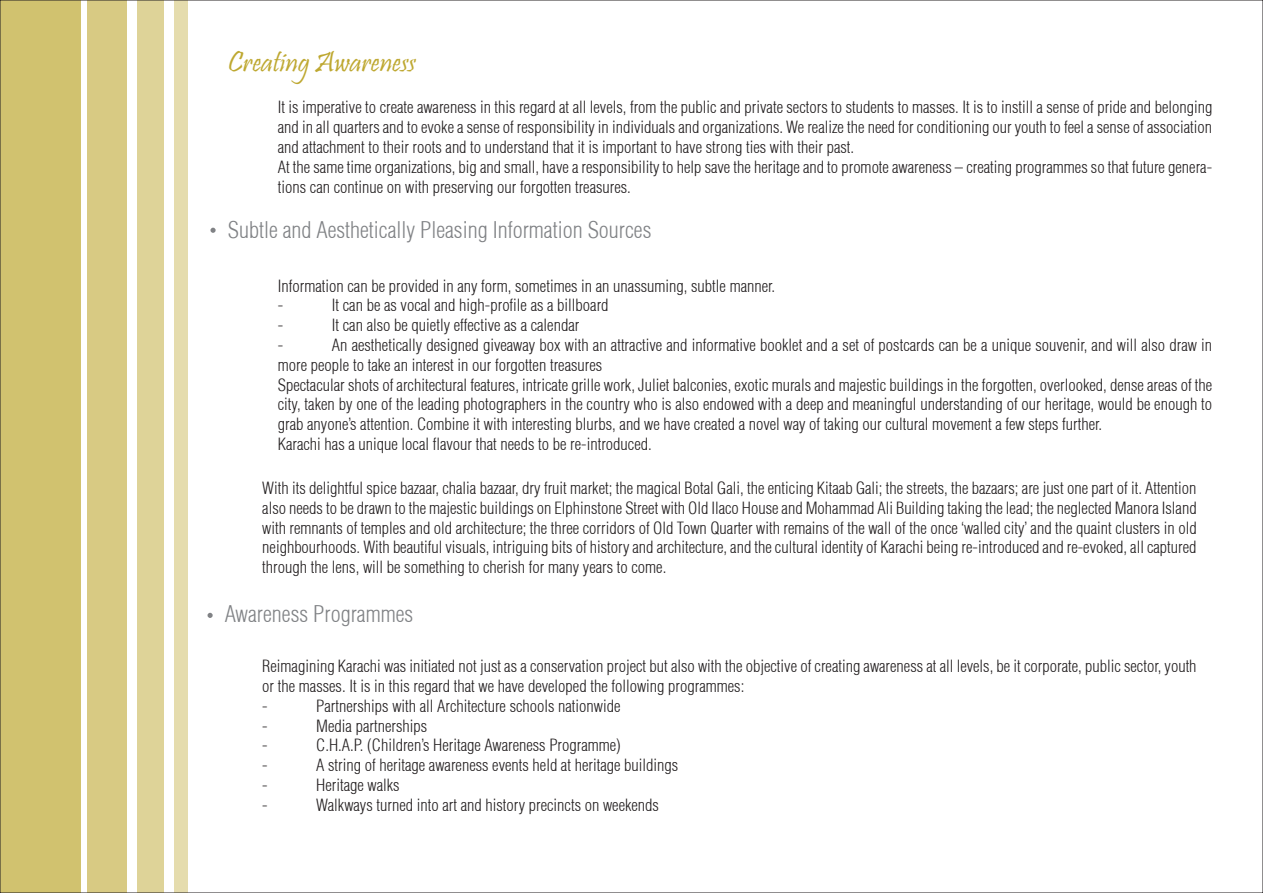
<style>
.page{position:relative;width:1263px;height:893px;background:#fff}
.page>*{position:absolute;margin:0;border:0;box-sizing:border-box;transform-origin:0 0}
.t1{font:30px "Pristina";color:#bea831}
.t2{font:300 condensed 22.5px "Helvetica";color:#808285}
.t3{font:300 condensed 16.5px/19.8px "Helvetica";color:#231f20}
</style>
<div class="page">
<div style="left:0;top:0;width:80px;height:893px;background:#d1c26f"></div>
<div style="left:87px;top:0;width:40px;height:893px;background:#d8ca83"></div>
<div style="left:138px;top:0;width:26px;height:893px;background:#ded398"></div>
<div style="left:175px;top:0;width:13px;height:893px;background:#e5dcad"></div>
<svg style="left:208px;top:613px;width:5px;height:5px"></svg>
<svg style="left:210px;top:228px;width:6px;height:5px"></svg>
<h1 class="t1" style="left:228px;top:45px;width:189px">Creating Awareness</h1>
<p class="t3" style="left:278px;top:97px;width:936px">It is imperative to create awareness in this regard at all levels, from the public and private sectors to students to masses. It is to instill a sense of pride and belonging and in all quarters and to evoke a sense of responsibility in individuals and organizations. We realize the need for conditioning our youth to feel a sense of association and attachment to their roots and to understand that it is important to have strong ties with their past.<br>At the same time organizations, big and small, have a responsibility to help save the heritage and to promote awareness – creating programmes so that future genera&shy;tions can continue on with preserving our forgotten treasures.</p>
<h2 class="t2" style="left:228px;top:216px;width:425px">Subtle and Aesthetically Pleasing Information Sources</h2>
<p class="t3" style="left:278px;top:276px;width:499px">Information can be provided in any form, sometimes in an unassuming, subtle manner. -</p>
<p class="t3" style="left:332px;top:295px;width:278px">It can be as vocal and high-profile as a billboard</p>
<p class="t3" style="left:278px;top:315px;width:7px">-</p>
<p class="t3" style="left:332px;top:315px;width:249px">It can also be quietly effective as a calendar</p>
<p class="t3" style="left:278px;top:335px;width:7px">-</p>
<p class="t3" style="left:278px;top:335px;width:936px;text-indent:54px">An aesthetically designed giveaway box with an attractive and informative booklet and a set of postcards can be a unique souvenir, and will also draw in more people to take an interest in our forgotten treasures<br>Spectacular shots of architectural features, intricate grille work, Juliet balconies, exotic murals and majestic buildings in the forgotten, overlooked, dense areas of the city, taken by one of the leading photographers in the country who is also endowed with a deep and meaningful understanding of our heritage, would be enough to grab anyone’s attention. Combine it with interesting blurbs, and we have created a novel way of taking our cultural movement a few steps further.<br>Karachi has a unique local flavour that needs to be re-introduced.</p>
<p class="t3" style="left:262px;top:478px;width:936px;text-align:justify">With its delightful spice bazaar, chalia bazaar, dry fruit market; the magical Botal Gali, the enticing Kitaab Gali; the streets, the bazaars; are just one part of it. Attention also needs to be drawn to the majestic buildings on Elphinstone Street with Old Ilaco House and Mohammad Ali Building taking the lead; the neglected Manora Island with remnants of temples and old architecture; the three corridors of Old Town Quarter with remains of the wall of the once ‘walled city’ and the quaint clusters in old neighbourhoods. With beautiful visuals, intriguing bits of history and architecture, and the cultural identity of Karachi being re-introduced and re-evoked, all captured through the lens, will be something to cherish for many years to come.</p>
<h2 class="t2" style="left:225px;top:600px;width:190px">Awareness Programmes</h2>
<p class="t3" style="left:262px;top:656px;width:936px">Reimagining Karachi was initiated not just as a conservation project but also with the objective of creating awareness at all levels, be it corporate, public sector, youth or the masses. It is in this regard that we have developed the following programmes:<br>-</p>
<p class="t3" style="left:316px;top:696px;width:306px">Partnerships with all Architecture schools nationwide</p>
<p class="t3" style="left:262px;top:716px;width:7px">-</p>
<p class="t3" style="left:316px;top:716px;width:112px">Media partnerships</p>
<p class="t3" style="left:262px;top:735px;width:7px">-</p>
<p class="t3" style="left:316px;top:735px;width:306px">C.H.A.P. (Children’s Heritage Awareness Programme)</p>
<p class="t3" style="left:262px;top:755px;width:7px">-</p>
<p class="t3" style="left:316px;top:755px;width:363px">A string of heritage awareness events held at heritage buildings</p>
<p class="t3" style="left:262px;top:775px;width:7px">-</p>
<p class="t3" style="left:316px;top:775px;width:85px">Heritage walks</p>
<p class="t3" style="left:262px;top:795px;width:7px">-</p>
<p class="t3" style="left:316px;top:795px;width:344px">Walkways turned into art and history precincts on weekends</p>
</div>
